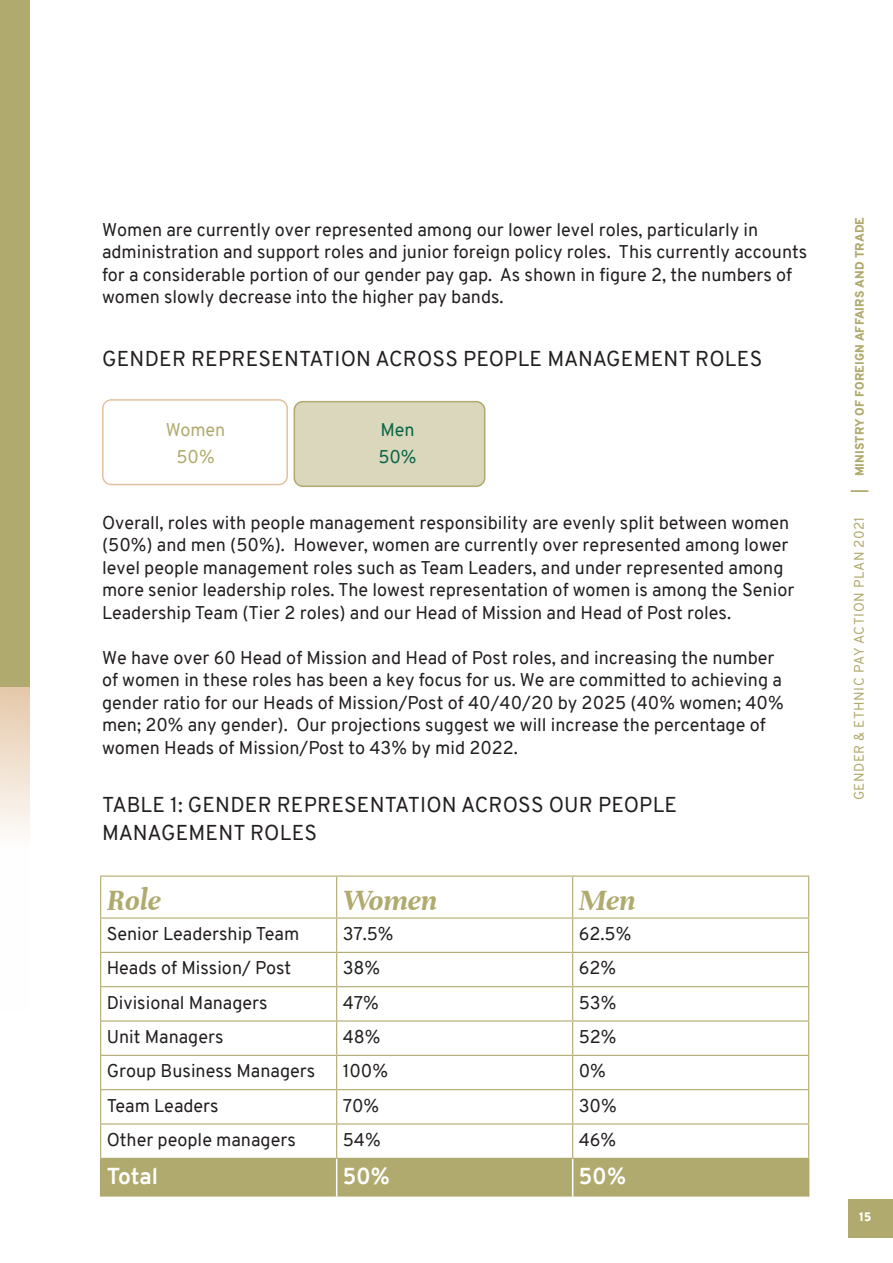
<style>
.page{position:relative;width:893px;height:1263px;background:#fff}
.page>*{position:absolute;margin:0;border:0;box-sizing:border-box;transform-origin:0 0}
.bold_italics{font:italic 700 31.5px "Unna";color:#b1aa6e}
.bulk_text{font:700 22.5px "Overpass";color:#fff}
.bold_capital{font:21px/28.5px "Overpass";letter-spacing:.01em;color:#231f20}
.bulk_text-2{font:18px/22.5px "Overpass";color:#231f20}
.t1{font:18px "Overpass";letter-spacing:-.005em;color:#b1aa6e}
.t2{font:18px "Overpass";color:#096646}
.t3{font:13.5px "Overpass";letter-spacing:.045em;color:#b1aa6e}
.t4{font:900 12px "Overpass";letter-spacing:.01em;color:#b1aa6e}
.t5{font:900 12px "Overpass";color:#fff}
</style>
<div class="page">
<div style="left:848px;top:1199px;width:45px;height:38px;background:#b1aa6e"></div>
<div style="left:0;top:0;width:30px;height:687px;background:#b1aa6e"></div>
<svg style="left:0;top:687px;width:30px;height:147px;background:#f0e0ce"></svg>
<div style="left:294px;top:402px;width:191px;height:84px;background:#dbd7bc;border-radius:9px"></div>
<div style="left:294px;top:401px;width:191px;height:86px;border:2px solid #b1aa6e;border-radius:9px"></div>
<div style="left:102px;top:399px;width:186px;height:86px;border:2px solid #e2c19e;border-radius:9px"></div>
<div style="left:101px;top:1159px;width:707px;height:37px;background:#b1aa6e"></div>
<hr style="left:336px;top:1159px;width:1px;height:37px;background:#fff">
<hr style="left:572px;top:1159px;width:1px;height:37px;background:#fff">
<hr style="left:100px;top:1159px;width:1px;height:37px;background:#b1aa6e">
<hr style="left:808px;top:1159px;width:1px;height:37px;background:#b1aa6e">
<hr style="left:100px;top:875px;width:237px;height:2px;background:#b1aa6e">
<hr style="left:100px;top:877px;width:1px;height:40px;background:#b1aa6e">
<hr style="left:337px;top:875px;width:236px;height:2px;background:#b1aa6e">
<hr style="left:336px;top:877px;width:1px;height:40px;background:#b1aa6e">
<hr style="left:573px;top:875px;width:236px;height:2px;background:#b1aa6e">
<hr style="left:572px;top:877px;width:1px;height:40px;background:#b1aa6e">
<hr style="left:808px;top:877px;width:1px;height:40px;background:#b1aa6e">
<hr style="left:100px;top:917px;width:237px;height:1px;background:#b1aa6e">
<hr style="left:100px;top:918px;width:1px;height:34px;background:#b1aa6e">
<hr style="left:337px;top:917px;width:236px;height:1px;background:#b1aa6e">
<hr style="left:336px;top:918px;width:1px;height:34px;background:#b1aa6e">
<hr style="left:573px;top:917px;width:236px;height:1px;background:#b1aa6e">
<hr style="left:572px;top:918px;width:1px;height:34px;background:#b1aa6e">
<hr style="left:808px;top:918px;width:1px;height:34px;background:#b1aa6e">
<hr style="left:100px;top:952px;width:237px;height:1px;background:#b1aa6e">
<hr style="left:100px;top:953px;width:1px;height:33px;background:#b1aa6e">
<hr style="left:337px;top:952px;width:236px;height:1px;background:#b1aa6e">
<hr style="left:336px;top:953px;width:1px;height:33px;background:#b1aa6e">
<hr style="left:573px;top:952px;width:236px;height:1px;background:#b1aa6e">
<hr style="left:572px;top:953px;width:1px;height:33px;background:#b1aa6e">
<hr style="left:808px;top:953px;width:1px;height:33px;background:#b1aa6e">
<hr style="left:100px;top:986px;width:237px;height:1px;background:#b1aa6e">
<hr style="left:100px;top:987px;width:1px;height:33px;background:#b1aa6e">
<hr style="left:337px;top:986px;width:236px;height:1px;background:#b1aa6e">
<hr style="left:336px;top:987px;width:1px;height:33px;background:#b1aa6e">
<hr style="left:573px;top:986px;width:236px;height:1px;background:#b1aa6e">
<hr style="left:572px;top:987px;width:1px;height:33px;background:#b1aa6e">
<hr style="left:808px;top:987px;width:1px;height:33px;background:#b1aa6e">
<hr style="left:100px;top:1020px;width:237px;height:1px;background:#b1aa6e">
<hr style="left:100px;top:1021px;width:1px;height:34px;background:#b1aa6e">
<hr style="left:337px;top:1020px;width:236px;height:1px;background:#b1aa6e">
<hr style="left:336px;top:1021px;width:1px;height:34px;background:#b1aa6e">
<hr style="left:573px;top:1020px;width:236px;height:1px;background:#b1aa6e">
<hr style="left:572px;top:1021px;width:1px;height:34px;background:#b1aa6e">
<hr style="left:808px;top:1021px;width:1px;height:34px;background:#b1aa6e">
<hr style="left:100px;top:1055px;width:237px;height:1px;background:#b1aa6e">
<hr style="left:100px;top:1056px;width:1px;height:33px;background:#b1aa6e">
<hr style="left:337px;top:1055px;width:236px;height:1px;background:#b1aa6e">
<hr style="left:336px;top:1056px;width:1px;height:33px;background:#b1aa6e">
<hr style="left:573px;top:1055px;width:236px;height:1px;background:#b1aa6e">
<hr style="left:572px;top:1056px;width:1px;height:33px;background:#b1aa6e">
<hr style="left:808px;top:1056px;width:1px;height:33px;background:#b1aa6e">
<hr style="left:100px;top:1089px;width:237px;height:1px;background:#b1aa6e">
<hr style="left:100px;top:1090px;width:1px;height:33px;background:#b1aa6e">
<hr style="left:337px;top:1089px;width:236px;height:1px;background:#b1aa6e">
<hr style="left:336px;top:1090px;width:1px;height:33px;background:#b1aa6e">
<hr style="left:573px;top:1089px;width:236px;height:1px;background:#b1aa6e">
<hr style="left:572px;top:1090px;width:1px;height:33px;background:#b1aa6e">
<hr style="left:808px;top:1090px;width:1px;height:33px;background:#b1aa6e">
<hr style="left:100px;top:1123px;width:237px;height:1px;background:#b1aa6e">
<hr style="left:100px;top:1124px;width:1px;height:34px;background:#b1aa6e">
<hr style="left:337px;top:1123px;width:236px;height:1px;background:#b1aa6e">
<hr style="left:336px;top:1124px;width:1px;height:34px;background:#b1aa6e">
<hr style="left:573px;top:1123px;width:236px;height:1px;background:#b1aa6e">
<hr style="left:572px;top:1124px;width:1px;height:34px;background:#b1aa6e">
<hr style="left:808px;top:1124px;width:1px;height:34px;background:#b1aa6e">
<hr style="left:100px;top:1158px;width:237px;height:1px;background:#b1aa6e">
<hr style="left:337px;top:1158px;width:236px;height:1px;background:#b1aa6e">
<hr style="left:573px;top:1158px;width:236px;height:1px;background:#b1aa6e">
<p class="bulk_text-2" style="left:102px;top:218px;width:707px">Women are currently over represented among our lower level roles, particularly in administration and support roles and junior foreign policy roles. This currently accounts for a considerable portion of our gender pay gap. As shown in figure 2, the numbers of women slowly decrease into the higher pay bands.</p>
<p class="bold_capital" style="left:102px;top:344px;width:662px">GENDER REPRESENTATION ACROSS PEOPLE MANAGEMENT ROLES</p>
<p class="t1" style="left:166px;top:417px;width:61px">Women</p>
<p class="t1" style="left:177px;top:444px;width:40px">50%</p>
<p class="t2" style="left:380px;top:417px;width:36px">Men</p>
<p class="t2" style="left:378px;top:444px;width:40px">50%</p>
<p class="bulk_text-2" style="left:102px;top:511px;width:694px">Overall, roles with people management responsibility are evenly split between women (50%) and men (50%). However, women are currently over represented among lower level people management roles such as Team Leaders, and under represented among more senior leadership roles. The lowest representation of women is among the Senior Leadership Team (Tier 2 roles) and our Head of Mission and Head of Post roles.</p>
<p class="bulk_text-2" style="left:102px;top:646px;width:683px">We have over 60 Head of Mission and Head of Post roles, and increasing the number of women in these roles has been a key focus for us. We are committed to achieving a gender ratio for our Heads of Mission/Post of 40/40/20 by 2025 (40% women; 40% men; 20% any gender). Our projections suggest we will increase the percentage of women Heads of Mission/Post to 43% by mid 2022.</p>
<p class="bold_capital" style="left:102px;top:790px;width:577px">TABLE 1: GENDER REPRESENTATION ACROSS OUR PEOPLE<br>MANAGEMENT ROLES</p>
<p class="bold_italics" style="left:107px;top:882px;width:56px">Role</p>
<p class="bold_italics" style="left:343px;top:882px;width:96px">Women</p>
<p class="bold_italics" style="left:579px;top:882px;width:58px">Men</p>
<p class="bulk_text-2" style="left:107px;top:923px;width:194px">Senior Leadership Team</p>
<p class="bulk_text-2" style="left:343px;top:923px;width:52px">37.5%</p>
<p class="bulk_text-2" style="left:579px;top:923px;width:54px">62.5%</p>
<p class="bulk_text-2" style="left:107px;top:957px;width:186px">Heads of Mission/ Post</p>
<p class="bulk_text-2" style="left:343px;top:957px;width:39px">38%</p>
<p class="bulk_text-2" style="left:579px;top:957px;width:39px">62%</p>
<p class="bulk_text-2" style="left:107px;top:991px;width:163px">Divisional Managers</p>
<p class="bulk_text-2" style="left:343px;top:991px;width:38px">47%</p>
<p class="bulk_text-2" style="left:579px;top:991px;width:39px">53%</p>
<p class="bulk_text-2" style="left:107px;top:1025px;width:118px">Unit Managers</p>
<p class="bulk_text-2" style="left:343px;top:1025px;width:39px">48%</p>
<p class="bulk_text-2" style="left:579px;top:1025px;width:39px">52%</p>
<p class="bulk_text-2" style="left:107px;top:1060px;width:210px">Group Business Managers</p>
<p class="bulk_text-2" style="left:343px;top:1060px;width:47px">100%</p>
<p class="bulk_text-2" style="left:579px;top:1060px;width:29px">0%</p>
<p class="bulk_text-2" style="left:107px;top:1094px;width:114px">Team Leaders</p>
<p class="bulk_text-2" style="left:343px;top:1094px;width:38px">70%</p>
<p class="bulk_text-2" style="left:579px;top:1094px;width:39px">30%</p>
<p class="bulk_text-2" style="left:107px;top:1128px;width:191px">Other people managers</p>
<p class="bulk_text-2" style="left:343px;top:1128px;width:40px">54%</p>
<p class="bulk_text-2" style="left:579px;top:1128px;width:39px">46%</p>
<p class="bulk_text" style="left:107px;top:1160px;width:53px">Total</p>
<p class="bulk_text" style="left:343px;top:1160px;width:49px">50%</p>
<p class="bulk_text" style="left:579px;top:1160px;width:49px">50%</p>
<p class="t4" style="left:851px;top:493px;width:277px;rotate:-90deg">| MINISTRY OF FOREIGN AFFAIRS AND TRADE</p>
<p class="t3" style="left:849px;top:800px;width:285px;rotate:-90deg">GENDER &amp; ETHNIC PAY ACTION PLAN 2021</p>
<p class="t5" style="left:859px;top:1208px;width:14px">15</p>
</div>
